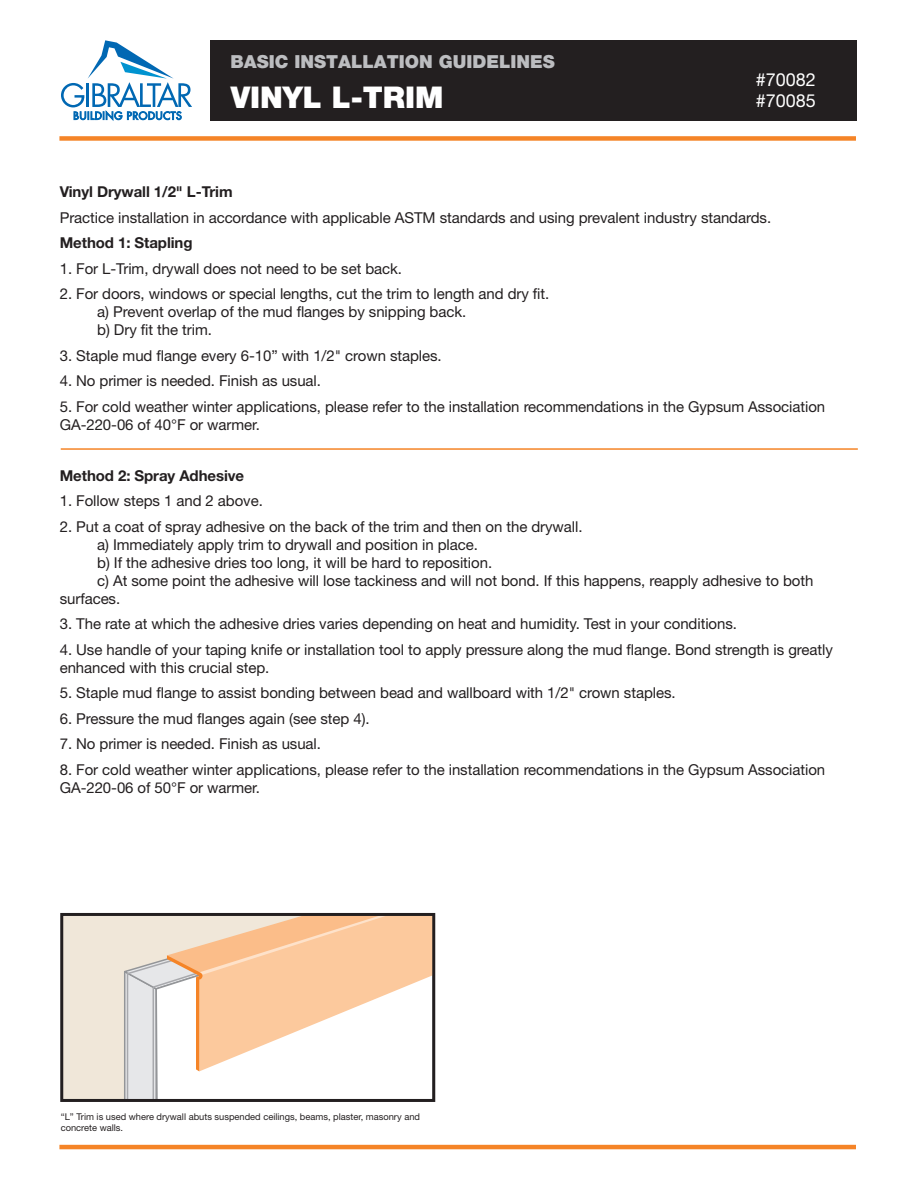
<style>
.page{position:relative;width:918px;height:1188px;background:#fff}
.page>*{position:absolute;margin:0;border:0;box-sizing:border-box;transform-origin:0 0}
.t1{font:900 30px "Helvetica Neue";color:#fff}
.t2{font:900 18px "Helvetica Neue";color:#bcbdc0}
.t3{font:18px/21.6px "Helvetica Neue";color:#fff}
.t4{font:15px/18px "Helvetica Neue";letter-spacing:-.005em;color:#231f20}
.t5{font:700 15px "Helvetica Neue";letter-spacing:-.005em;color:#231f20}
.t6{font:9.3px/11.1px "Helvetica Neue";color:#231f20}
</style>
<div class="page">
<div style="left:61px;top:914px;width:373px;height:186px;background:#f0e7d9"></div>
<svg style="left:124px;top:917px;width:307px;height:181px"></svg>
<svg style="left:61px;top:40px;width:131px;height:81px"></svg>
<div style="left:59px;top:136px;width:797px;height:5px;background:#f58427"></div>
<hr style="left:59px;top:1145px;width:797px;height:4px;background:#f58427">
<div style="left:210px;top:40px;width:647px;height:80px;background:#231f20"></div>
<hr style="left:61px;top:448px;width:797px;height:2px;background:#f58427">
<div style="left:60px;top:913px;width:375px;height:189px;border:3px solid #231f20"></div>
<p class="t2" style="left:230px;top:50px;width:326px">BASIC INSTALLATION GUIDELINES</p>
<h1 class="t1" style="left:231px;top:79px;width:214px">VINYL L-TRIM</h1>
<p class="t3" style="left:756px;top:68px;width:62px">#70082 #70085</p>
<p class="t5" style="left:60px;top:183px;width:174px">Vinyl Drywall 1/2" L-Trim</p>
<p class="t4" style="left:60px;top:208px;width:713px">Practice installation in accordance with applicable ASTM standards and using prevalent industry standards.</p>
<p class="t5" style="left:60px;top:234px;width:134px">Method 1: Stapling</p>
<p class="t4" style="left:60px;top:259px;width:344px">1. For L-Trim, drywall does not need to be set back.</p>
<p class="t4" style="left:97px;top:285px;width:454px;text-indent:-37px">2. For doors, windows or special lengths, cut the trim to length and dry fit. a) Prevent overlap of the mud flanges by snipping back.<br>b) Dry fit the trim.</p>
<p class="t4" style="left:60px;top:346px;width:383px">3. Staple mud flange every 6-10” with 1/2" crown staples.</p>
<p class="t4" style="left:60px;top:372px;width:263px">4. No primer is needed. Finish as usual.</p>
<p class="t4" style="left:60px;top:397px;width:767px">5. For cold weather winter applications, please refer to the installation recommendations in the Gypsum Association<br>GA-220-06 of 40°F or warmer.</p>
<p class="t5" style="left:60px;top:466px;width:186px">Method 2: Spray Adhesive</p>
<p class="t4" style="left:60px;top:492px;width:205px">1. Follow steps 1 and 2 above.</p>
<p class="t4" style="left:60px;top:517px;width:524px">2. Put a coat of spray adhesive on the back of the trim and then on the drywall.</p>
<p class="t4" style="left:97px;top:535px;width:382px">a) Immediately apply trim to drywall and position in place.</p>
<p class="t4" style="left:97px;top:553px;width:396px">b) If the adhesive dries too long, it will be hard to reposition.</p>
<p class="t4" style="left:97px;top:571px;width:718px">c) At some point the adhesive will lose tackiness and will not bond. If this happens, reapply adhesive to both</p>
<p class="t4" style="left:60px;top:589px;width:62px">surfaces.</p>
<p class="t4" style="left:60px;top:615px;width:679px">3. The rate at which the adhesive dries varies depending on heat and humidity. Test in your conditions.</p>
<p class="t4" style="left:60px;top:640px;width:775px">4. Use handle of your taping knife or installation tool to apply pressure along the mud flange. Bond strength is greatly enhanced with this crucial step.</p>
<p class="t4" style="left:60px;top:684px;width:617px">5. Staple mud flange to assist bonding between bead and wallboard with 1/2" crown staples.</p>
<p class="t4" style="left:60px;top:709px;width:311px">6. Pressure the mud flanges again (see step 4).</p>
<p class="t4" style="left:60px;top:735px;width:263px">7. No primer is needed. Finish as usual.</p>
<p class="t4" style="left:60px;top:760px;width:767px">8. For cold weather winter applications, please refer to the installation recommendations in the Gypsum Association<br>GA-220-06 of 50°F or warmer.</p>
<p class="t6" style="left:61px;top:1111px;width:361px">“L” Trim is used where drywall abuts suspended ceilings, beams, plaster, masonry and concrete walls.</p>
</div>
